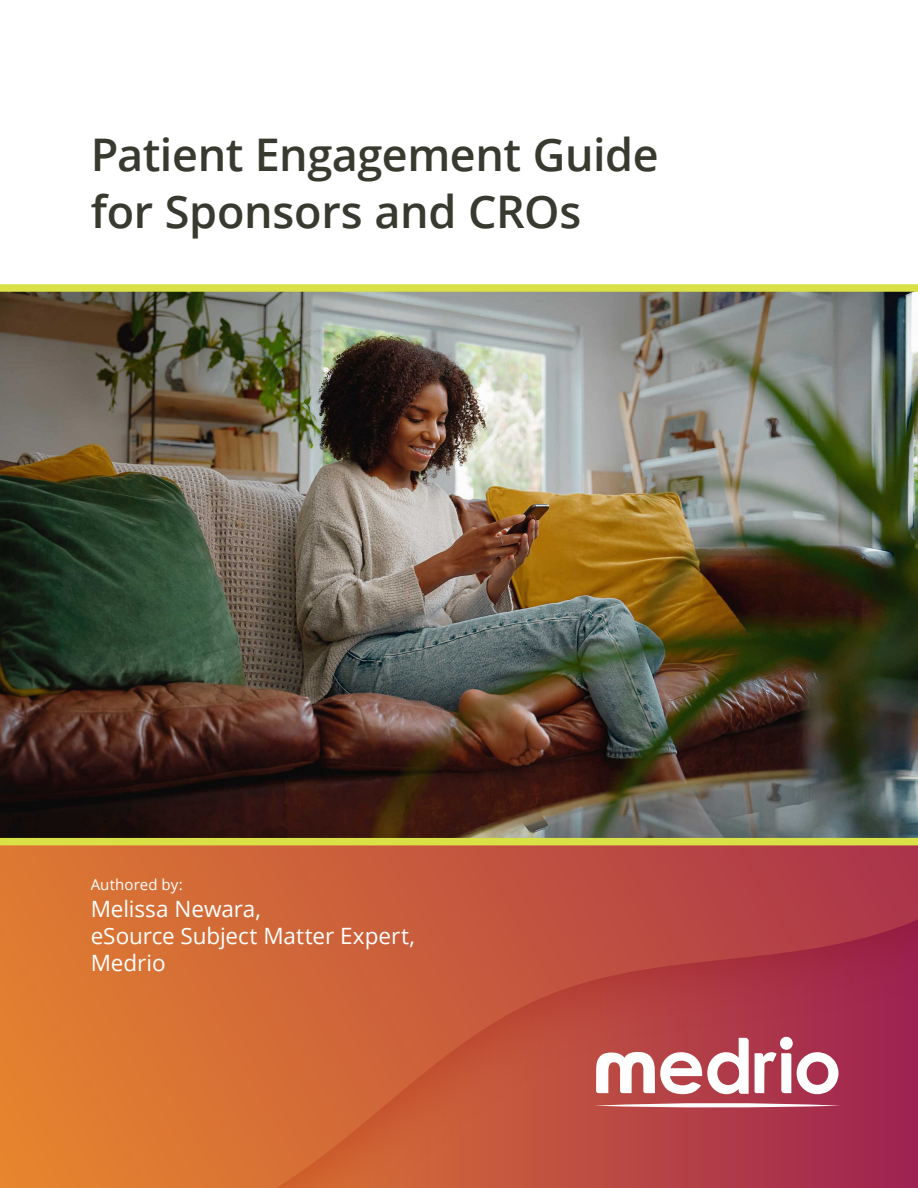
<style>
.page{position:relative;width:918px;height:1188px;background:#fff}
.page>*{position:absolute;margin:0;border:0;box-sizing:border-box;transform-origin:0 0}
.t1{font:600 45px/57px "Open Sans";letter-spacing:-.01em;color:#383a2f}
.t2{font:22.5px/27px "Open Sans";letter-spacing:-.005em;color:#fff}
.t3{font:15px "Open Sans";letter-spacing:.005em;color:#fff}
</style>
<div class="page">
<svg style="left:0;top:845px;width:918px;height:343px;background:#c5583c"></svg>
<svg style="left:755px;top:1037px;width:83px;height:57px"></svg>
<svg style="left:596px;top:1038px;width:153px;height:56px"></svg>
<svg style="left:594px;top:1102px;width:247px;height:5px"></svg>
<img style="left:0;top:292px;width:918px;height:546px">
<div style="left:0;top:284px;width:918px;height:8px;background:#d9e146"></div>
<div style="left:0;top:838px;width:918px;height:7px;background:#d9e146"></div>
<p class="t1" style="left:91px;top:125px;width:570px">Patient Engagement Guide for Sponsors and CROs</p>
<p class="t3" style="left:91px;top:874px;width:94px">Authored by:</p>
<p class="t2" style="left:91px;top:895px;width:326px">Melissa Newara,<br>eSource Subject Matter Expert,<br>Medrio</p>
</div>
